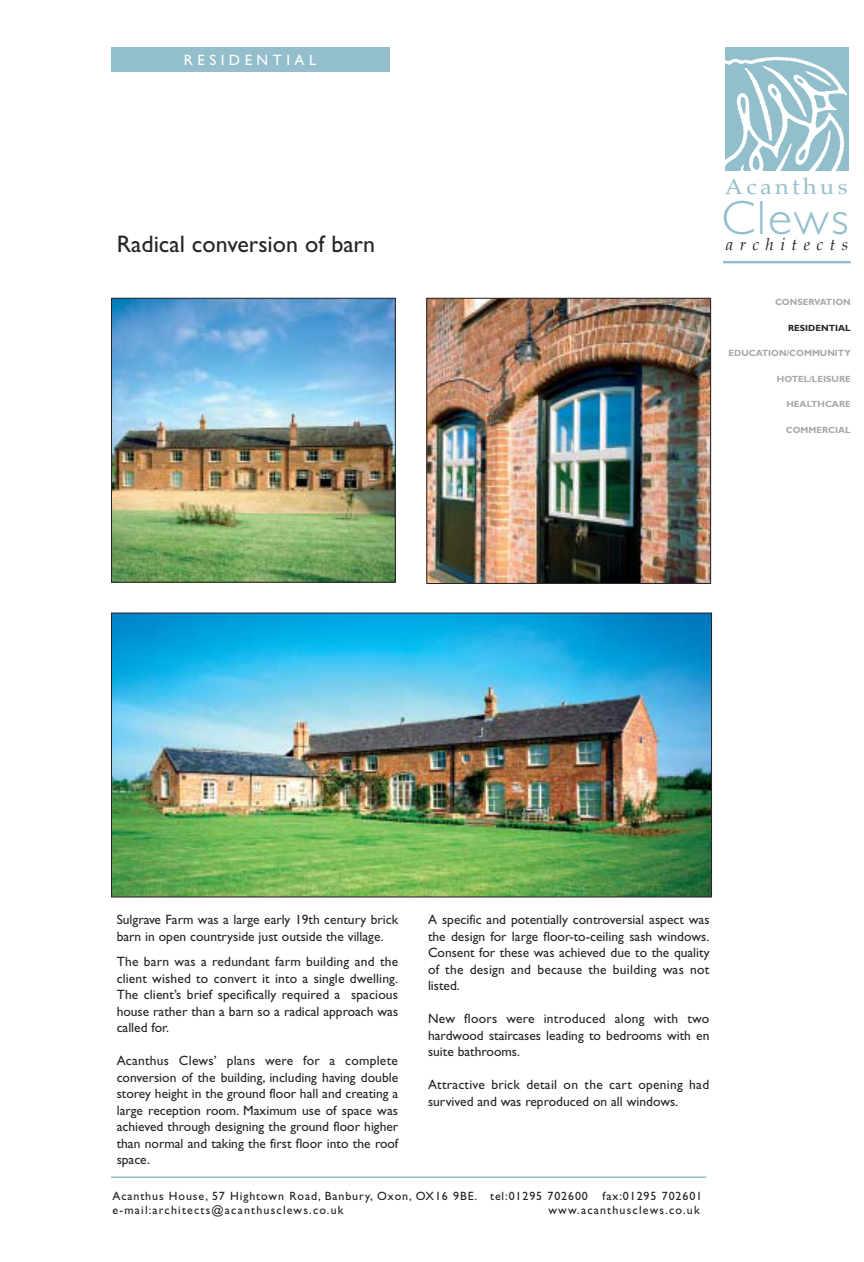
<style>
.page{position:relative;width:864px;height:1262px;background:#fff}
.page>*{position:absolute;margin:0;border:0;box-sizing:border-box;transform-origin:0 0}
.t1{font:300 48.3px "Gill Sans";letter-spacing:.04em;color:#93bfcc}
.t2{font:24px "Gill Sans";color:#292526}
.t3{font:21.15px "Palatino";letter-spacing:.15em;color:#93bfcc;scale:1.1 1}
.t4{font:italic 16.65px "Palatino";letter-spacing:.395em;color:#292526}
.t5{font:15px "Gill Sans";letter-spacing:.3em;color:#fff}
.t6{font:13.5px/16.5px "Gill Sans";color:#292526;text-align:justify}
.t7{font:13.5px/16.5px "Gill Sans";letter-spacing:.02em;color:#292526}
.t8{font:12px/14.4px "Gill Sans";letter-spacing:.075em;color:#231f20}
.t9{font:12px "Gill Sans";letter-spacing:.1em;color:#231f20}
.t10{font:700 9px "Gill Sans";color:#a6a8ab}
.t11{font:700 9px "Gill Sans";color:#292526}
</style>
<div class="page">
<img style="left:428px;top:300px;width:281px;height:282px">
<div style="left:426px;top:298px;width:285px;height:286px;border:1px solid #292526"></div>
<img style="left:113px;top:614px;width:597px;height:281px">
<div style="left:111px;top:612px;width:601px;height:285px;border:1px solid #292526"></div>
<div style="left:111px;top:47px;width:278px;height:25px;background:#93bfcc"></div>
<img style="left:725px;top:47px;width:123px;height:123px">
<hr style="left:723px;top:261px;width:128px;height:2px;background:#93bfcc">
<hr style="left:111px;top:1176px;width:595px;height:2px;background:#93bfcc">
<img style="left:113px;top:300px;width:281px;height:281px">
<div style="left:111px;top:298px;width:285px;height:285px;border:1px solid #292526"></div>
<p class="t5" style="left:184px;top:51px;width:134px">RESIDENTIAL</p>
<h2 class="t2" style="left:117px;top:230px;width:260px">Radical conversion of barn</h2>
<h3 class="t3" style="left:725px;top:173px;width:113px">Acanthus</h3>
<h1 class="t1" style="left:721px;top:190px;width:129px">Clews</h1>
<p class="t4" style="left:726px;top:234px;width:124px">architects</p>
<p class="t10" style="left:775px;top:297px;width:77px">CONSERVATION</p>
<p class="t11" style="left:788px;top:322px;width:64px">RESIDENTIAL</p>
<p class="t10" style="left:729px;top:348px;width:124px">EDUCATION/COMMUNITY</p>
<p class="t10" style="left:777px;top:373px;width:75px">HOTEL/LEISURE</p>
<p class="t10" style="left:786px;top:399px;width:66px">HEALTHCARE</p>
<p class="t10" style="left:786px;top:424px;width:67px">COMMERCIAL</p>
<p class="t6" style="left:117px;top:911px;width:283px">Sulgrave Farm was a large early 19th century brick barn in open countryside just outside the village.</p>
<p class="t6" style="left:117px;top:953px;width:283px">The barn was a redundant farm building and the client wished to convert it into a single dwelling.<br>The client’s brief specifically required a spacious house rather than a barn so a radical approach was called for.</p>
<p class="t6" style="left:117px;top:1052px;width:283px">Acanthus Clews’ plans were for a complete conversion of the building, including having double storey height in the ground floor hall and creating a large reception room. Maximum use of space was achieved through designing the ground floor higher than normal and taking the first floor into the roof space.</p>
<p class="t6" style="left:428px;top:911px;width:283px">A specific and potentially controversial aspect was the design for large floor-to-ceiling sash windows.<br>Consent for these was achieved due to the quality of the design and because the building was not listed.</p>
<p class="t6" style="left:428px;top:1010px;width:283px">New floors were introduced along with two hardwood staircases leading to bedrooms with en suite bathrooms.</p>
<p class="t7" style="left:428px;top:1076px;width:283px">Attractive brick detail on the cart opening had survived and was reproduced on all windows.</p>
<p class="t8" style="left:112px;top:1188px;width:591px">Acanthus House, 57 Hightown Road, Banbury, Oxon, OX16 9BE. tel:01295 702600 fax:01295 702601 e-mail:architects@acanthusclews.co.uk</p>
<p class="t9" style="left:548px;top:1203px;width:153px">www.acanthusclews.co.uk</p>
</div>
